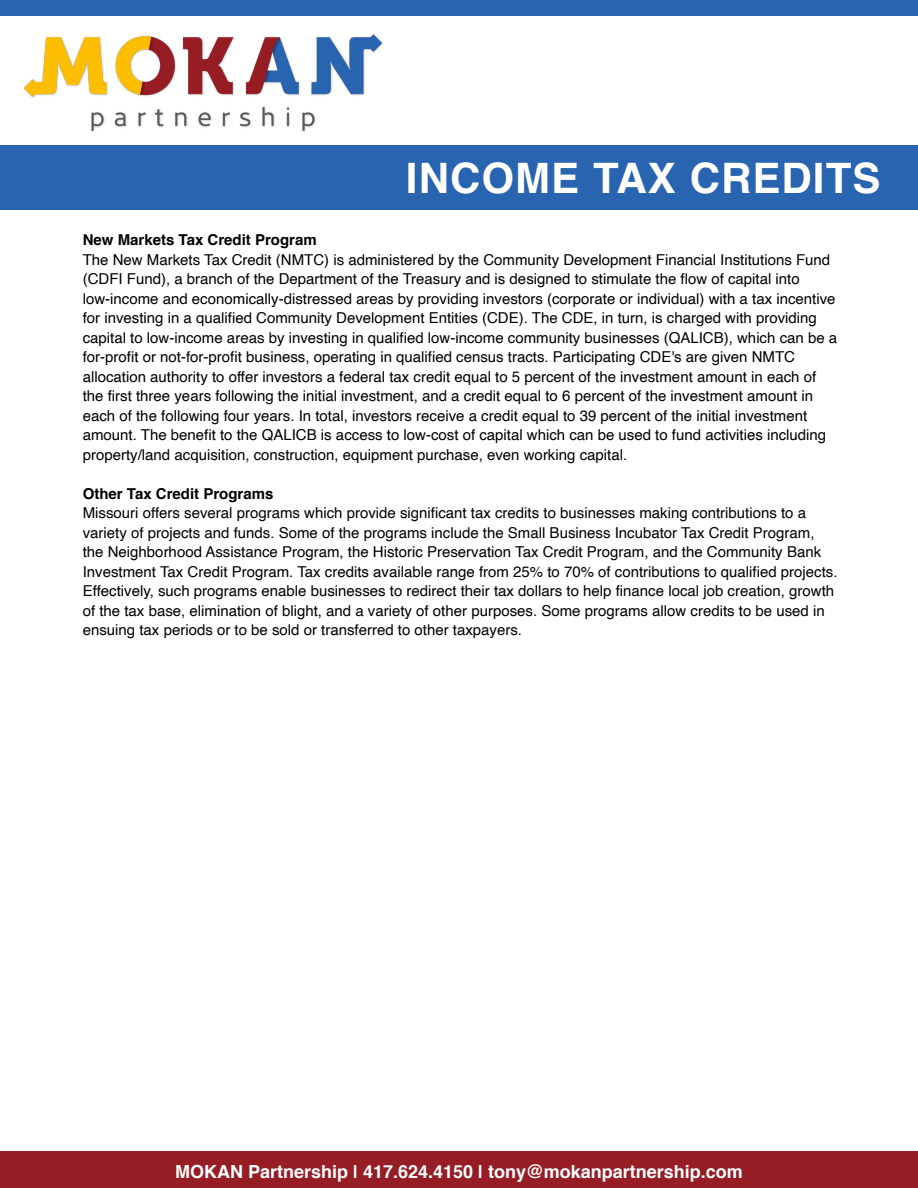
<style>
.page{position:relative;width:918px;height:1188px;background:#fff}
.page>*{position:absolute;margin:0;border:0;box-sizing:border-box;transform-origin:0 0}
.t1{font:700 42px "Helvetica";letter-spacing:.025em;color:#fff}
.t2{font:700 18px "Helvetica";color:#fff}
.t3{font:15px/19.5px "Helvetica";color:#000}
.t4{font:700 15px "Helvetica";color:#000}
</style>
<div class="page">
<div style="left:0;top:1152px;width:918px;height:36px;background:#961d24"></div>
<div style="left:0;top:145px;width:918px;height:64px;background:#2964b0"></div>
<img style="left:24px;top:34px;width:359px;height:98px">
<div style="left:0;top:0;width:918px;height:16px;background:#2964b0"></div>
<h1 class="t1" style="left:406px;top:144px;width:476px">INCOME TAX CREDITS</h1>
<p class="t4" style="left:83px;top:228px;width:235px">New Markets Tax Credit Program</p>
<p class="t3" style="left:83px;top:250px;width:756px">The New Markets Tax Credit (NMTC) is administered by the Community Development Financial Institutions Fund (CDFI Fund), a branch of the Department of the Treasury and is designed to stimulate the flow of capital into low-income and economically-distressed areas by providing investors (corporate or individual) with a tax incentive for investing in a qualified Community Development Entities (CDE). The CDE, in turn, is charged with providing capital to low-income areas by investing in qualified low-income community businesses (QALICB), which can be a for-profit or not-for-profit business, operating in qualified census tracts. Participating CDE's are given NMTC allocation authority to offer investors a federal tax credit equal to 5 percent of the investment amount in each of the first three years following the initial investment, and a credit equal to 6 percent of the investment amount in each of the following four years. In total, investors receive a credit equal to 39 percent of the initial investment amount. The benefit to the QALICB is access to low-cost of capital which can be used to fund activities including property/land acquisition, construction, equipment purchase, even working capital.</p>
<p class="t4" style="left:83px;top:481px;width:192px">Other Tax Credit Programs</p>
<p class="t3" style="left:83px;top:504px;width:756px">Missouri offers several programs which provide significant tax credits to businesses making contributions to a variety of projects and funds. Some of the programs include the Small Business Incubator Tax Credit Program, the Neighborhood Assistance Program, the Historic Preservation Tax Credit Program, and the Community Bank Investment Tax Credit Program. Tax credits available range from 25% to 70% of contributions to qualified projects.<br>Effectively, such programs enable businesses to redirect their tax dollars to help finance local job creation, growth of the tax base, elimination of blight, and a variety of other purposes. Some programs allow credits to be used in ensuing tax periods or to be sold or transferred to other taxpayers.</p>
<p class="t2" style="left:175px;top:1157px;width:569px">MOKAN Partnership | 417.624.4150 | tony@mokanpartnership.com</p>
</div>
